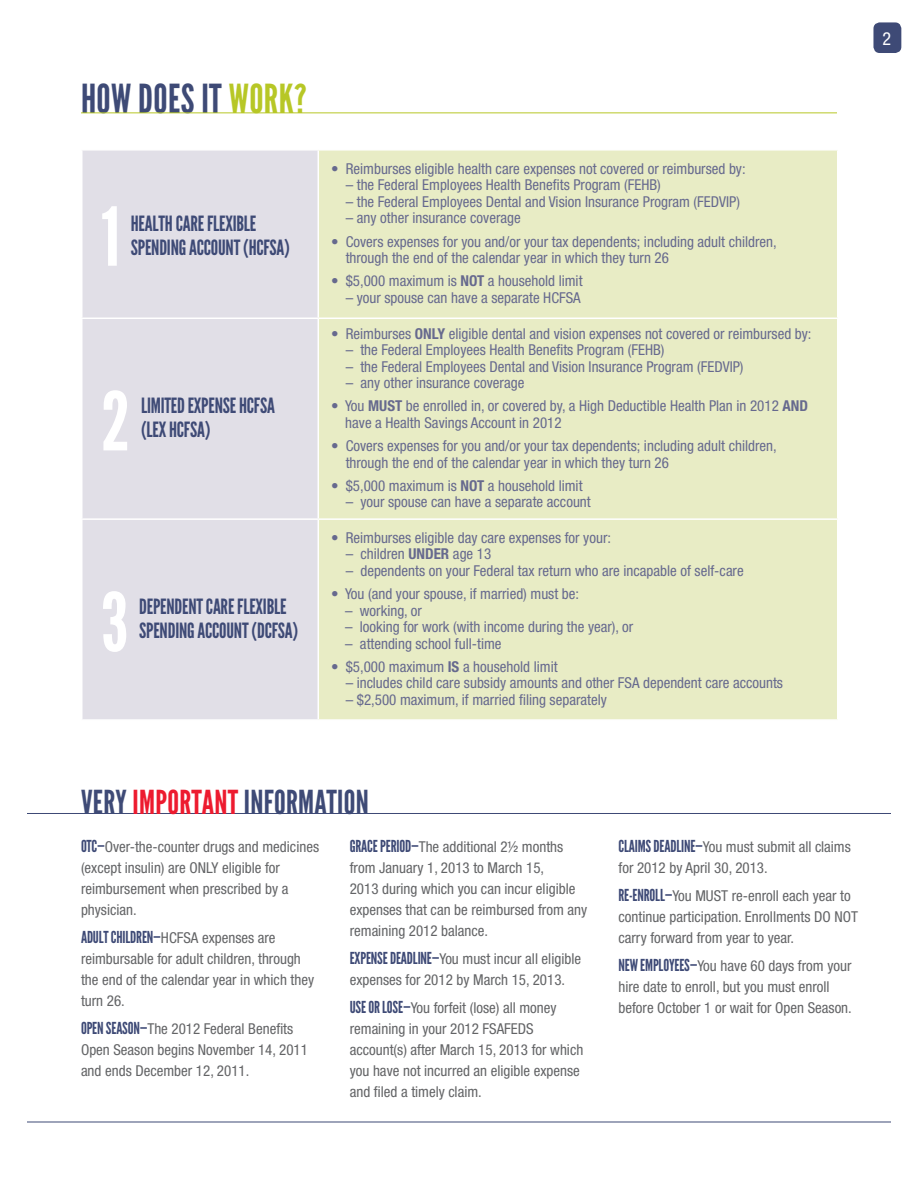
<style>
.page{position:relative;width:918px;height:1188px;background:#fff}
.page>*{position:absolute;margin:0;border:0;box-sizing:border-box;transform-origin:0 0}
.t1{font:81px "League Gothic";color:#fff}
.t2{font:39.9px "League Gothic";color:#3e4a76}
.t3{font:33px "League Gothic";color:#3e4a76}
.t4{font:33px "League Gothic";color:#ed1b2f}
.t5{font:21px/24px "League Gothic";letter-spacing:-.01em;color:#3e4a76}
.t6{font:condensed 18px "Helvetica Neue";color:#fff}
.t7{font:16.5px "League Gothic";color:#3e4a76}
.t8{font:condensed 15px/16.5px "Helvetica Neue";color:#66698e}
.t9{font:condensed 15px/21px "Helvetica Neue";color:#636466}
.s1{color:#b7c726}
.s2{font-weight:700}
.s3{color:#3e4a76}
.s4{color:#ed1b2f}
.s5{font-family:"League Gothic";font-stretch:normal;font-size:16.5px;color:#3e4a76}
</style>
<div class="page">
<div style="left:82px;top:151px;width:236px;height:568px;background:#e1dfe7"></div>
<div style="left:319px;top:151px;width:518px;height:568px;background:#e8ecc5"></div>
<hr style="left:81px;top:318px;width:237px;height:1px;background:#fff">
<hr style="left:318px;top:318px;width:520px;height:1px;background:#fff">
<hr style="left:81px;top:518px;width:237px;height:2px;background:#fff">
<hr style="left:318px;top:518px;width:520px;height:2px;background:#fff">
<hr style="left:27px;top:813px;width:864px;height:1px;background:#3e4a76">
<hr style="left:81px;top:112px;width:756px;height:1px;background:#b7c726">
<hr style="left:27px;top:1122px;width:864px;height:1px;background:#3e4a76">
<div style="left:873px;top:22px;width:28px;height:31px;background:#3e4a76;border-radius:6px"></div>
<h2 class="t2" style="left:81px;top:76px;width:227px">HOW DOES IT<span class="s1">WORK?</span></h2>
<h1 class="t1" style="left:101px;top:190px;width:20px">1</h1>
<h3 class="t5" style="left:131px;top:212px;width:161px">HEALTH CARE FLEXIBLE<br>SPENDING ACCOUNT (HCFSA)</h3>
<h1 class="t1" style="left:101px;top:375px;width:30px">2</h1>
<h3 class="t5" style="left:141px;top:394px;width:135px">LIMITED EXPENSE HCFSA (LEX HC FSA)</h3>
<h1 class="t1" style="left:101px;top:576px;width:29px">3</h1>
<h3 class="t5" style="left:139px;top:595px;width:160px">DEPENDENT CARE FLEXIBLE<br>SPENDING ACCOUNT (DCFSA)</h3>
<p class="t8" style="left:331px;top:160px;width:416px">• Reimburses eligible health care expenses not covered or reimbursed by:</p>
<p class="t8" style="left:346px;top:177px;width:317px">– the Federal Employees Health Benefits Program (FEHB)</p>
<p class="t8" style="left:346px;top:193px;width:396px">– the Federal Employees Dental and Vision Insurance Program (FEDVIP)</p>
<p class="t8" style="left:346px;top:210px;width:177px">– any other insurance coverage</p>
<p class="t8" style="left:346px;top:233px;width:433px;text-indent:-15px">• Covers expenses for you and/or your tax dependents; including adult children, through the end of the calendar year in which they turn 26</p>
<p class="t8" style="left:331px;top:273px;width:253px">• $5,000 maximum is <span class="s2">NOT</span> a household limit</p>
<p class="t8" style="left:346px;top:289px;width:237px">– your spouse can have a separate HCFSA</p>
<p class="t8" style="left:331px;top:325px;width:482px">• Reimburses <span class="s2">ONLY</span> eligible dental and vision expenses not covered or reimbursed by:</p>
<p class="t8" style="left:346px;top:342px;width:320px">– the Federal Employees Health Benefits Program (FEHB)</p>
<p class="t8" style="left:346px;top:358px;width:399px">– the Federal Employees Dental and Vision Insurance Program (FEDVIP)</p>
<p class="t8" style="left:346px;top:375px;width:180px">– any other insurance coverage</p>
<p class="t8" style="left:345px;top:398px;width:464px;text-indent:-14px">• You <span class="s2">MUST</span> be enrolled in, or covered by, a High Deductible Health Plan in 2012 <span class="s2">AND </span>have a Health Savings Account in 2012</p>
<p class="t8" style="left:346px;top:438px;width:433px;text-indent:-15px">• Covers expenses for you and/or your tax dependents; including adult children, through the end of the calendar year in which they turn 26</p>
<p class="t8" style="left:331px;top:477px;width:253px">• $5,000 maximum is <span class="s2">NOT</span> a household limit</p>
<p class="t8" style="left:346px;top:494px;width:247px">– your spouse can have a separate account</p>
<p class="t8" style="left:331px;top:529px;width:282px">• Reimburses eligible day care expenses for your:</p>
<p class="t8" style="left:346px;top:546px;width:147px">– children <span class="s2">UNDER</span> age 13</p>
<p class="t8" style="left:346px;top:562px;width:400px">– dependents on your Federal tax return who are incapable of self-care</p>
<p class="t8" style="left:331px;top:586px;width:250px">• You (and your spouse, if married) must be:</p>
<p class="t8" style="left:345px;top:602px;width:78px">– working, or</p>
<p class="t8" style="left:345px;top:619px;width:290px">– looking for work (with income during the year), or</p>
<p class="t8" style="left:345px;top:635px;width:158px">– attending school full-time</p>
<p class="t8" style="left:331px;top:658px;width:228px">• $5,000 maximum <span class="s2">IS</span> a household limit</p>
<p class="t8" style="left:346px;top:675px;width:439px">– includes child care subsidy amounts and other FSA dependent care accounts</p>
<p class="t8" style="left:346px;top:691px;width:263px">– $2,500 maximum, if married filing separately</p>
<p class="t6" style="left:882px;top:28px;width:10px">2</p>
<h3 class="t4" style="left:81px;top:783px;width:64px"><span class="s3">VERY</span> IMPORT</h3>
<h3 class="t3" style="left:202px;top:783px;width:137px"><span class="s4">ANT</span> IN FORMATION</h3>
<p class="t9" style="left:81px;top:837px;width:240px"><span class="s5">OTC—</span>Over-the-counter drugs and medicines (except insulin) are ONLY eligible for reimbursement when prescribed by a physician.</p>
<p class="t7" style="left:81px;top:928px;width:37px">ADULT CHILDREN</p>
<p class="t9" style="left:81px;top:927px;width:235px;text-indent:72px"><span class="s5">—</span>HCFSA expenses are reimbursable for adult children, through the end of the calendar year in which they turn 26.</p>
<p class="t9" style="left:81px;top:1018px;width:228px"><span class="s5">OPEN SEASON—</span>The 2012 Federal Benefits<br>Open Season begins November 14, 2011 and ends December 12, 2011.</p>
<p class="t7" style="left:350px;top:837px;width:37px">GRACEPERIOD</p>
<p class="t9" style="left:350px;top:836px;width:239px;text-indent:61px"><span class="s5">—</span>The additional 2½ months from January 1, 2013 to March 15,<br>2013 during which you can incur eligible expenses that can be reimbursed from any remaining 2012 balance.</p>
<p class="t9" style="left:350px;top:948px;width:233px"><span class="s5">EXPENSE DEADLINE—</span>You must incur all eligible expenses for 2012 by March 15, 2013.</p>
<p class="t9" style="left:350px;top:997px;width:235px"><span class="s5">USE OR LOSE—</span>You forfeit (lose) all money remaining in your 2012 FSAFEDS account(s) after March 15, 2013 for which you have not incurred an eligible expense and filed a timely claim.</p>
<p class="t9" style="left:618px;top:836px;width:234px"><span class="s5">CLAIMS DEADLINE—</span>You must submit all claims for 2012 by April 30, 2013.</p>
<p class="t7" style="left:618px;top:886px;width:21px">RE-ENROLL</p>
<p class="t9" style="left:618px;top:885px;width:241px;text-indent:46px"><span class="s5">—</span>You MUST re-enroll each year to continue participation. Enrollments DO NOT carry forward from year to year.</p>
<p class="t7" style="left:618px;top:955px;width:29px">NEW EMPLOYEE</p>
<p class="t9" style="left:618px;top:955px;width:235px;text-indent:66px"><span class="s5">S—</span>You have 60 days from your hire date to enroll, but you must enroll before October 1 or wait for Open Season.</p>
</div>
